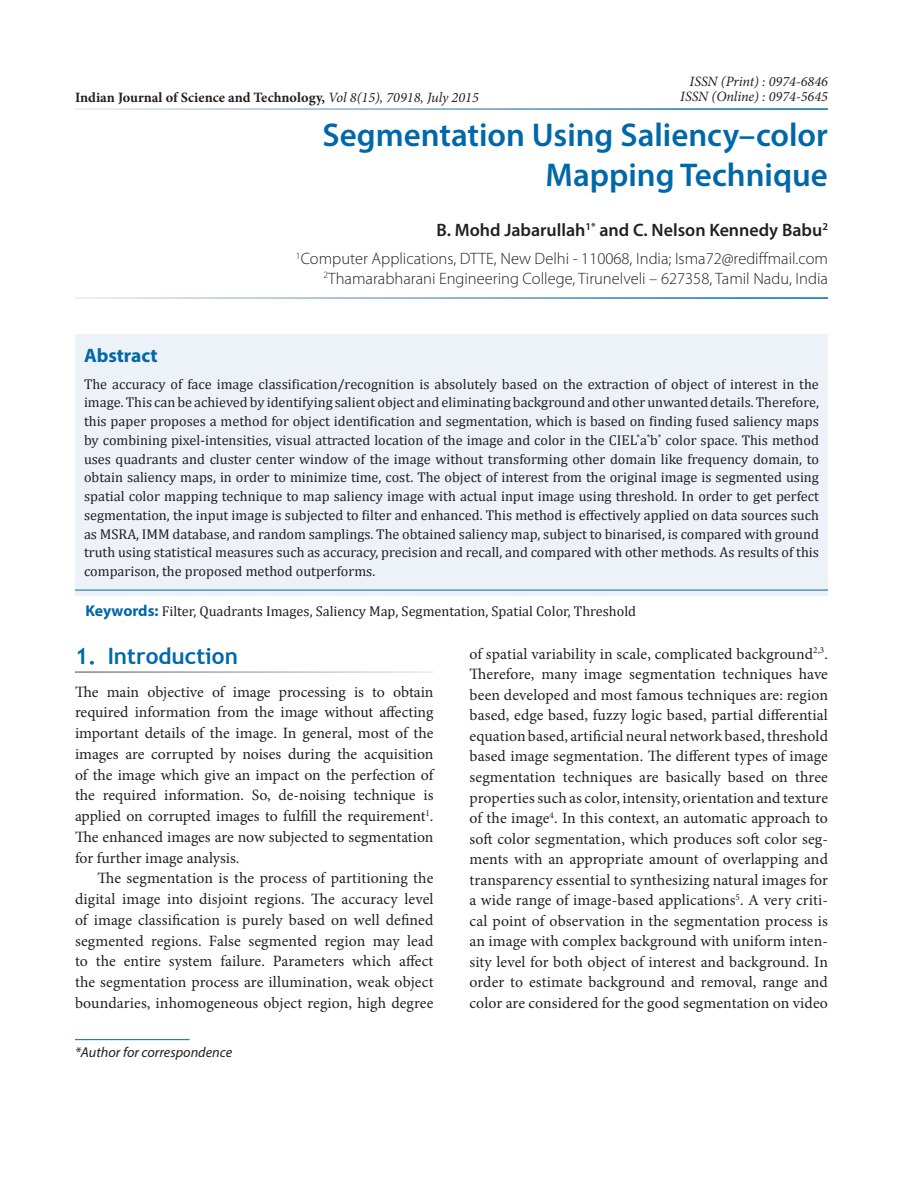
<style>
.page{position:relative;width:918px;height:1188px;background:#fff}
.page>*{position:absolute;margin:0;border:0;box-sizing:border-box;transform-origin:0 0}
.AT{font:600 33px/40.5px "Myriad Pro";color:#0068a9;text-align:right}
.t1{font:700 22.5px "Trebuchet MS";color:#0068a9}
.Abs_Head{font:700 19.5px "Myriad Pro";color:#0068a9}
.Author{font:600 18px "Myriad Pro";color:#231f20}
.Affiliation{font:300 16.5px/19.5px "Myriad Pro";color:#231f20;text-align:right}
.Text_Ind{font:15.75px/20.5px "Minion Pro";letter-spacing:.01em;color:#231f20;text-align:justify}
.Text{font:15.75px/20.7px "Minion Pro";color:#231f20;text-align:justify}
.Abs_Text1{font:14.25px/18.8px "Cambria";color:#231f20;text-align:justify}
.Keyword{font:14.25px "Cambria";color:#231f20}
.t2{font:700 14.25px "Minion Pro";color:#231f20}
.t3{font:italic 14.25px "Minion Pro";color:#231f20}
.Footnote1{font:italic 14.25px "Myriad Pro";color:#231f20}
.s1{font-weight:400;font-style:italic}
.s2{font-family:"Myriad Pro";font-weight:700;font-size:15.75px;color:#0068a9}
</style>
<div class="page">
<div style="left:75px;top:334px;width:753px;height:262px;background:#edf2f8"></div>
<hr style="left:75px;top:590px;width:753px;height:1px;background:#0068a9">
<hr style="left:75px;top:1039px;width:115px;height:1px;background:#0068a9">
<p class="t2" style="left:75px;top:87px;width:405px">Indian Journal of Science and Technology, <span class="s1">Vol 8(15), 70918, July 2015</span></p>
<p class="t3" style="left:690px;top:72px;width:140px">ISSN (Print) : 0974-6846</p>
<p class="t3" style="left:680px;top:87px;width:149px">ISSN (Online) : 0974-5645</p>
<p class="AT" style="left:323px;top:114px;width:507px">Segmentation Using Saliency–color<br>Mapping Technique</p>
<p class="Author" style="left:437px;top:218px;width:393px">B. Mohd Jabarullah<sup>1*</sup> and C. Nelson Kennedy Babu<sup>2</sup></p>
<p class="Affiliation" style="left:296px;top:249px;width:534px"><sup>1</sup>Computer Applications, DTTE, New Delhi - 110068, India; Isma72@rediffmail.com<br><sup>2</sup>Thamarabharani Engineering College, Tirunelveli – 627358, Tamil Nadu, India</p>
<p class="Abs_Head" style="left:84px;top:343px;width:75px">Abstract</p>
<p class="Abs_Text1" style="left:84px;top:374px;width:737px">The accuracy of face image classification/recognition is absolutely based on the extraction of object of interest in the image. This can be achieved by identifying salient object and eliminating background and other unwanted details. Therefore, this paper proposes a method for object identification and segmentation, which is based on finding fused saliency maps by combining pixel-intensities, visual attracted location of the image and color in the CIEL<sup>*</sup>a<sup>*</sup>b<sup>*</sup> color space. This method uses quadrants and cluster center window of the image without transforming other domain like frequency domain, to obtain saliency maps, in order to minimize time, cost. The object of interest from the original image is segmented using spatial color mapping technique to map saliency image with actual input image using threshold. In order to get perfect segmentation, the input image is subjected to filter and enhanced. This method is effectively applied on data sources such as MSRA, IMM database, and random samplings. The obtained saliency map, subject to binarised, is compared with ground truth using statistical measures such as accuracy, precision and recall, and compared with other methods. As results of this comparison, the proposed method outperforms.</p>
<p class="Keyword" style="left:86px;top:602px;width:552px"><span class="s2">Keywords:</span> Filter, Quadrants Images, Saliency Map, Segmentation, Spatial Color, Threshold</p>
<h1 class="t1" style="left:75px;top:642px;width:164px">1. Introduction</h1>
<p class="Text" style="left:75px;top:681px;width:360px">The main objective of image processing is to obtain required information from the image without affecting important details of the image. In general, most of the images are corrupted by noises during the acquisition of the image which give an impact on the perfection of the required information. So, de-noising technique is applied on corrupted images to fulfill the requirement<sup>1</sup>.<br>The enhanced images are now subjected to segmentation for further image analysis.</p>
<p class="Text_Ind" style="left:75px;top:868px;width:360px;text-indent:22px">The segmentation is the process of partitioning the digital image into disjoint regions. The accuracy level of image classification is purely based on well defined segmented regions. False segmented region may lead to the entire system failure. Parameters which affect the segmentation process are illumination, weak object boundaries, inhomogeneous object region, high degree</p>
<p class="Text_Ind" style="left:470px;top:643px;width:360px">of spatial variability in scale, complicated background<sup>2,3</sup>.<br>Therefore, many image segmentation techniques have been developed and most famous techniques are: region based, edge based, fuzzy logic based, partial differential equation based, artificial neural network based, threshold based image segmentation. The different types of image segmentation techniques are basically based on three properties such as color, intensity, orientation and texture of the image<sup>4</sup>. In this context, an automatic approach to soft color segmentation, which produces soft color seg&shy;ments with an appropriate amount of overlapping and transparency essential to synthesizing natural images for a wide range of image-based applications<sup>5</sup>. A very criti&shy;cal point of observation in the segmentation process is an image with complex background with uniform inten&shy;sity level for both object of interest and background. In order to estimate background and removal, range and color are considered for the good segmentation on video</p>
<p class="Footnote1" style="left:75px;top:1043px;width:159px">*Author for correspondence</p>
</div>
